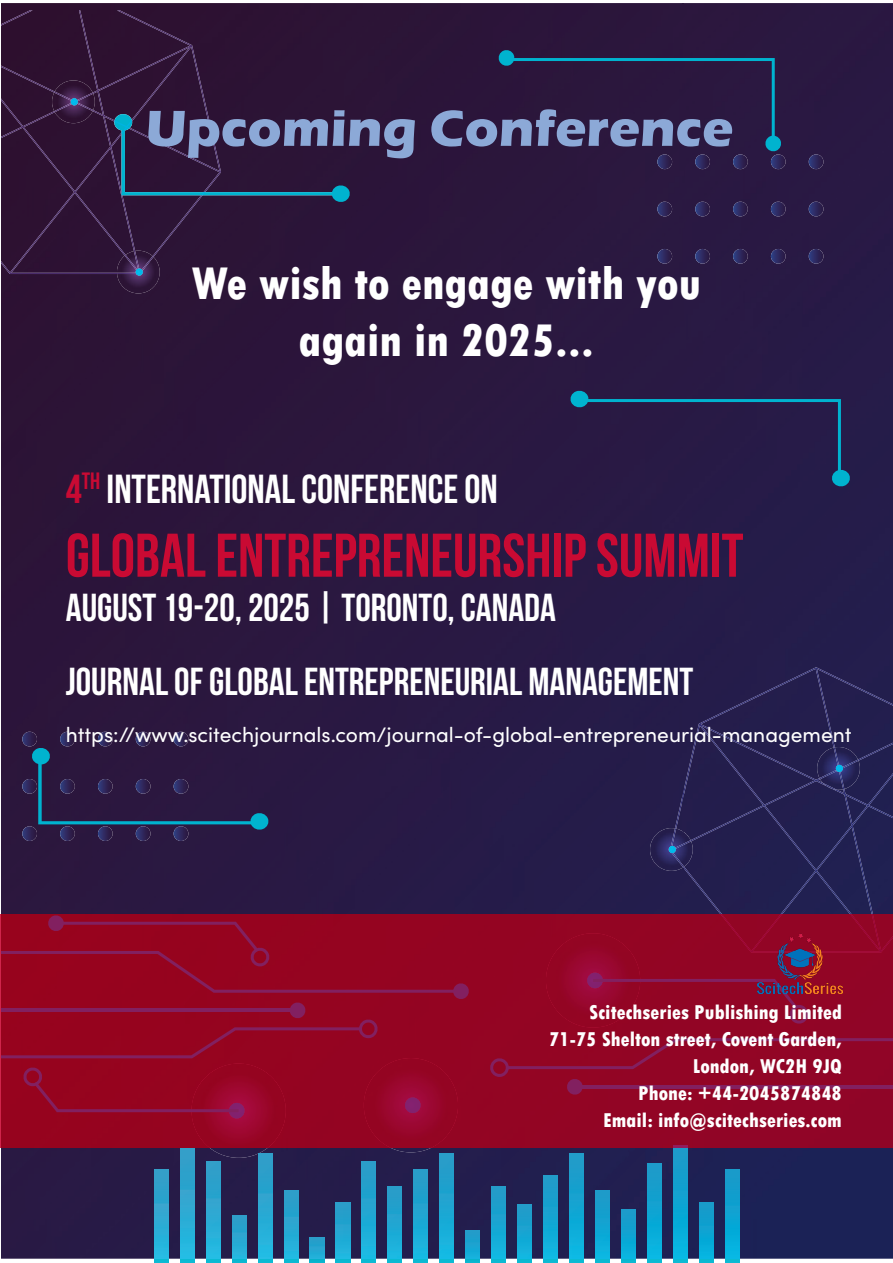
<style>
.page{position:relative;width:893px;height:1263px;background:#fff}
.page>*{position:absolute;margin:0;border:0;box-sizing:border-box;transform-origin:0 0}
.t1{font:700 61.5px "Bebas Neue";color:#c90a33}
.t2{font:700 52.5px "Eras ITC";color:#8ca9d7}
.t3{font:800 condensed 48px/57.6px "Tw Cen";color:#fff;text-align:center}
.t4{font:700 40.5px "Bebas Neue";color:#fff}
.t5{font:39px "Bebas Neue";color:#fff}
.t6{font:800 condensed 21px "Tw Cen";color:#fff}
.t7{font:21px "Sofia Pro";color:#fff}
.s1{color:#c90a33}
</style>
<div class="page">
<img style="left:1px;top:632px;width:681px;height:627px">
<img style="left:682px;top:3px;width:211px;height:1256px">
<img style="left:1px;top:3px;width:683px;height:629px">
<img style="left:657px;top:249px;width:15px;height:15px;border-radius:7px">
<img style="left:695px;top:249px;width:15px;height:15px;border-radius:7px">
<img style="left:733px;top:249px;width:15px;height:15px;border-radius:7px">
<img style="left:771px;top:249px;width:15px;height:15px;border-radius:7px">
<img style="left:809px;top:249px;width:14px;height:15px;border-radius:7px">
<img style="left:657px;top:202px;width:15px;height:14px;border-radius:7px">
<img style="left:695px;top:202px;width:15px;height:14px;border-radius:7px">
<img style="left:733px;top:202px;width:15px;height:14px;border-radius:7px">
<img style="left:771px;top:202px;width:15px;height:14px;border-radius:7px">
<img style="left:809px;top:202px;width:14px;height:14px;border-radius:7px">
<img style="left:657px;top:154px;width:15px;height:15px;border-radius:7px">
<img style="left:695px;top:154px;width:15px;height:15px;border-radius:7px">
<img style="left:733px;top:154px;width:15px;height:15px;border-radius:7px">
<img style="left:771px;top:154px;width:15px;height:15px;border-radius:7px">
<img style="left:809px;top:154px;width:14px;height:15px;border-radius:7px">
<img style="left:22px;top:826px;width:15px;height:15px;border-radius:7px">
<img style="left:60px;top:826px;width:15px;height:15px;border-radius:7px">
<img style="left:98px;top:826px;width:15px;height:15px;border-radius:7px">
<img style="left:136px;top:826px;width:15px;height:15px;border-radius:7px">
<img style="left:174px;top:826px;width:14px;height:15px;border-radius:7px">
<img style="left:22px;top:779px;width:15px;height:15px;border-radius:7px">
<img style="left:22px;top:732px;width:15px;height:14px;border-radius:7px">
<img style="left:60px;top:732px;width:15px;height:14px;border-radius:7px">
<img style="left:98px;top:732px;width:15px;height:14px;border-radius:7px">
<img style="left:136px;top:732px;width:15px;height:14px;border-radius:7px">
<img style="left:174px;top:732px;width:14px;height:14px;border-radius:7px">
<img style="left:650px;top:828px;width:25px;height:43px">
<img style="left:117px;top:274px;width:43px;height:19px">
<div style="left:498px;top:49px;width:284px;height:103px;background:#2b173e"></div>
<img style="left:194px;top:1148px;width:92px;height:10px">
<img style="left:364px;top:1148px;width:94px;height:4px">
<hr style="left:154px;top:1259px;width:14px;height:4px;background:#0bb9d2">
<img style="left:154px;top:1169px;width:14px;height:90px">
<hr style="left:180px;top:1259px;width:14px;height:4px;background:#0cbad3">
<img style="left:180px;top:1148px;width:14px;height:111px">
<hr style="left:206px;top:1259px;width:14px;height:4px;background:#0bbad3">
<img style="left:206px;top:1161px;width:14px;height:98px">
<hr style="left:232px;top:1259px;width:14px;height:4px;background:#0ab7d0">
<img style="left:232px;top:1216px;width:14px;height:43px">
<hr style="left:258px;top:1259px;width:14px;height:4px;background:#0bbad3">
<img style="left:258px;top:1154px;width:14px;height:105px">
<hr style="left:284px;top:1259px;width:14px;height:4px;background:#0bb9d1">
<img style="left:284px;top:1191px;width:14px;height:68px">
<hr style="left:310px;top:1259px;width:14px;height:4px;background:#07b3cc">
<img style="left:310px;top:1237px;width:14px;height:22px">
<hr style="left:336px;top:1259px;width:14px;height:4px;background:#0bb8d1">
<img style="left:336px;top:1202px;width:14px;height:57px">
<hr style="left:362px;top:1259px;width:14px;height:4px;background:#0bbad3">
<img style="left:362px;top:1161px;width:14px;height:98px">
<hr style="left:388px;top:1259px;width:14px;height:4px;background:#0bb9d2">
<img style="left:388px;top:1187px;width:14px;height:72px">
<hr style="left:414px;top:1259px;width:14px;height:4px;background:#0bb9d2">
<img style="left:414px;top:1169px;width:14px;height:90px">
<hr style="left:440px;top:1259px;width:14px;height:4px;background:#0bbad3">
<img style="left:440px;top:1154px;width:14px;height:105px">
<hr style="left:466px;top:1259px;width:14px;height:4px;background:#08b5cd">
<img style="left:466px;top:1230px;width:14px;height:29px">
<hr style="left:492px;top:1259px;width:14px;height:4px;background:#0bb9d2">
<img style="left:492px;top:1187px;width:14px;height:72px">
<hr style="left:517px;top:1259px;width:15px;height:4px;background:#0bb8d1">
<img style="left:517px;top:1204px;width:15px;height:55px">
<hr style="left:543px;top:1259px;width:15px;height:4px;background:#0bb9d2">
<img style="left:543px;top:1175px;width:15px;height:84px">
<hr style="left:569px;top:1259px;width:14px;height:4px;background:#0bbad3">
<img style="left:569px;top:1154px;width:14px;height:105px">
<hr style="left:595px;top:1259px;width:14px;height:4px;background:#0bb9d1">
<img style="left:595px;top:1191px;width:14px;height:68px">
<hr style="left:621px;top:1259px;width:14px;height:4px;background:#0ab8d0">
<img style="left:621px;top:1209px;width:14px;height:50px">
<hr style="left:647px;top:1259px;width:14px;height:4px;background:#0bbad3">
<img style="left:647px;top:1163px;width:14px;height:96px">
<hr style="left:673px;top:1259px;width:14px;height:4px;background:#0cbad3">
<img style="left:673px;top:1148px;width:14px;height:111px">
<hr style="left:699px;top:1259px;width:14px;height:4px;background:#0bb8d1">
<img style="left:699px;top:1202px;width:14px;height:57px">
<hr style="left:725px;top:1259px;width:14px;height:4px;background:#0bb9d2">
<img style="left:725px;top:1169px;width:14px;height:90px">
<div style="left:675px;top:667px;width:218px;height:247px;background:#231e4d"></div>
<img style="left:858px;top:743px;width:35px;height:18px">
<img style="left:671px;top:828px;width:20px;height:39px">
<svg style="left:668px;top:845px;width:8px;height:8px"></svg>
<img style="left:819px;top:747px;width:39px;height:43px">
<svg style="left:835px;top:764px;width:8px;height:8px"></svg>
<div style="left:1px;top:10px;width:220px;height:264px;background:#2d1131"></div>
<img style="left:54px;top:91px;width:39px;height:21px">
<svg style="left:70px;top:98px;width:8px;height:8px"></svg>
<div style="left:153px;top:203px;width:50px;height:54px;background:#2c1435"></div>
<img style="left:117px;top:251px;width:37px;height:23px">
<svg style="left:135px;top:268px;width:8px;height:8px"></svg>
<svg style="left:113px;top:113px;width:238px;height:90px"></svg>
<img style="left:1px;top:10px;width:32px;height:16px">
<svg style="left:1px;top:914px;width:892px;height:234px;fill:#940523"></svg>
<img style="left:758px;top:934px;width:84px;height:59px">
<svg style="left:31px;top:747px;width:239px;height:84px"></svg>
<div style="left:569px;top:390px;width:282px;height:97px;background:#271a45"></div>
<p class="t2" style="left:146px;top:98px;width:589px">Upcoming Conference</p>
<p class="t3" style="left:192px;top:254px;width:511px">We wish to engage with you again in 2025...</p>
<p class="t4" style="left:66px;top:467px;width:433px"><span class="s1">4</span><sup>TH</sup> INTERNATIONAL CONFERENCE ON</p>
<p class="t1" style="left:66px;top:522px;width:679px">GLOBAL ENTREPRENEURSHIP SUMMIT</p>
<p class="t5" style="left:66px;top:586px;width:492px">AUGUST 19-20, 2025 | TORONTO, CANADA</p>
<p class="t5" style="left:66px;top:660px;width:629px">JOURNAL OF GLOBAL ENTREPRENEURIAL MANAGEMENT</p>
<p class="t7" style="left:66px;top:720px;width:787px">https://www.scitechjournals.com/journal-of-global-entrepreneurial-management</p>
<p class="t6" style="left:589px;top:999px;width:254px">Scitechseries Publishing Limited</p>
<p class="t6" style="left:549px;top:1026px;width:295px">71-75 Shelton street, Covent Garden,</p>
<p class="t6" style="left:693px;top:1053px;width:151px">London, WC2H 9JQ</p>
<p class="t6" style="left:638px;top:1080px;width:205px">Phone: +44-2045874848</p>
<p class="t6" style="left:603px;top:1107px;width:240px">Email: info@scitechseries.com</p>
</div>
